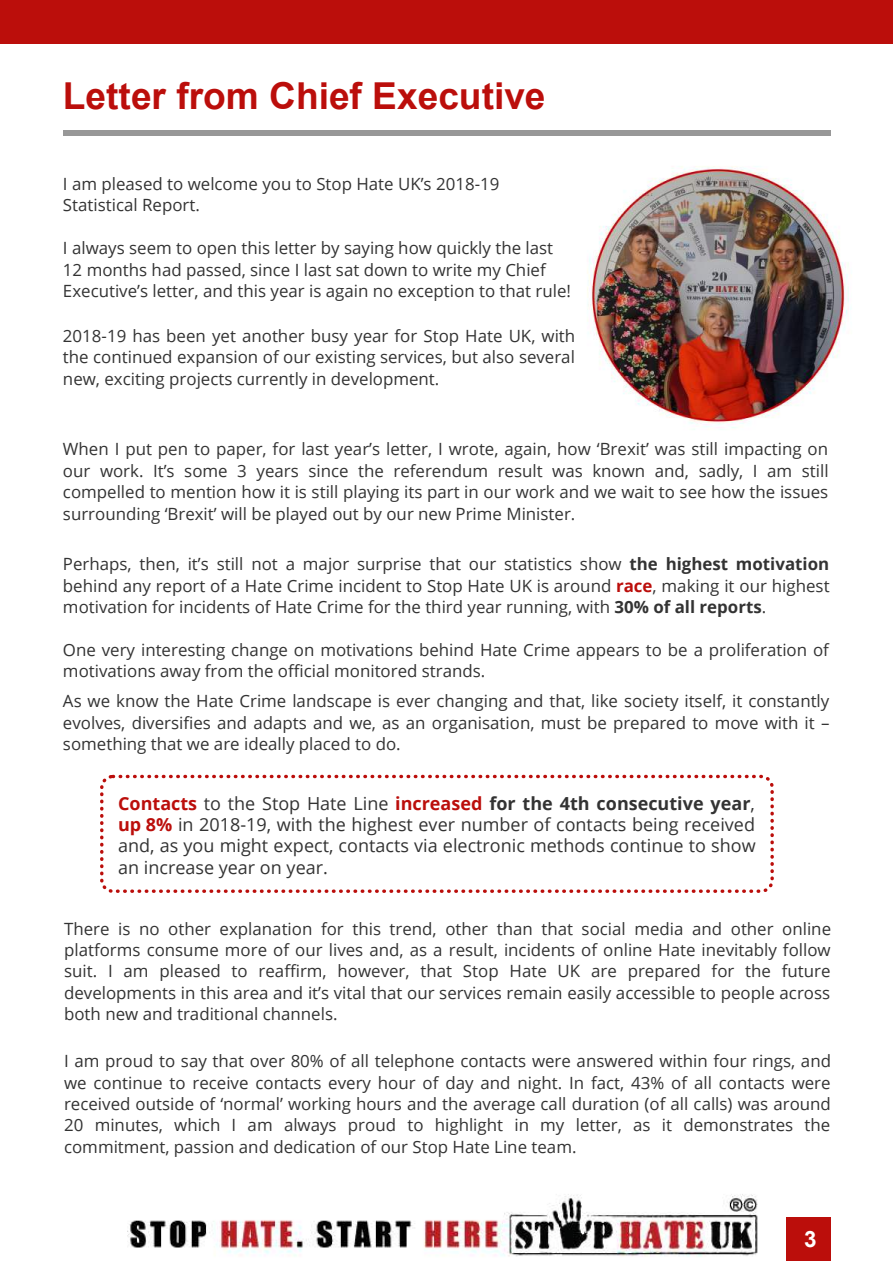
<style>
.page{position:relative;width:893px;height:1262px;background:#fff}
.page>*{position:absolute;margin:0;border:0;box-sizing:border-box;transform-origin:0 0}
.t1{font:700 37.05px "Arial";color:#bb0e0b}
.t2{font:700 22.5px "Arial";color:#fff}
.t3{font:18px/21.3px "Open Sans";color:#333;text-align:justify}
.t4{font:16.8px/21.3px "Open Sans";color:#333;text-align:justify}
.s1{font-weight:700}
.s2{font-weight:700;color:#bb0e0b}
</style>
<div class="page">
<svg style="left:100px;top:774px;width:673px;height:119px"></svg>
<div style="left:63px;top:130px;width:767px;height:6px;background:#989898"></div>
<img style="left:127px;top:1194px;width:631px;height:63px">
<div style="left:0;top:0;width:892px;height:44px;background:#bb0e0b"></div>
<div style="left:786px;top:1216px;width:45px;height:44px;background:#bb0e0b"></div>
<img style="left:587px;top:166px;width:262px;height:264px">
<h1 class="t1" style="left:63px;top:71px;width:484px">Letter from Chief Executive</h1>
<p class="t4" style="left:63px;top:173px;width:438px">I am pleased to welcome you to Stop Hate UK’s 2018-19<br>Statistical Report.</p>
<p class="t4" style="left:63px;top:237px;width:509px;text-align:left">I always seem to open this letter by saying how quickly the last<br>12 months had passed, since I last sat down to write my Chief<br>Executive’s letter, and this year is again no exception to that rule!</p>
<p class="t4" style="left:63px;top:325px;width:514px">2018-19 has been yet another busy year for Stop Hate UK, with the continued expansion of our existing services, but also several new, exciting projects currently in development.</p>
<p class="t4" style="left:63px;top:438px;width:767px">When I put pen to paper, for last year’s letter, I wrote, again, how ‘Brexit’ was still impacting on our work. It’s some 3 years since the referendum result was known and, sadly, I am still compelled to mention how it is still playing its part in our work and we wait to see how the issues surrounding ‘Brexit’ will be played out by our new Prime Minister.</p>
<p class="t4" style="left:63px;top:553px;width:768px">Perhaps, then, it’s still not a major surprise that our statistics show <span class="s1">the highest motivation </span>behind any report of a Hate Crime incident to Stop Hate UK is around <span class="s2">race</span>, making it our highest motivation for incidents of Hate Crime for the third year running, with <span class="s1">30% of all reports</span>.</p>
<p class="t4" style="left:63px;top:638px;width:767px">One very interesting change on motivations behind Hate Crime appears to be a proliferation of motivations away from the official monitored strands.</p>
<p class="t4" style="left:63px;top:690px;width:768px">As we know the Hate Crime landscape is ever changing and that, like society itself, it constantly evolves, diversifies and adapts and we, as an organisation, must be prepared to move with it – something that we are ideally placed to do.</p>
<p class="t3" style="left:118px;top:792px;width:639px"><span class="s2">Contacts</span> to the Stop Hate Line <span class="s2">increased</span> <span class="s1">for the 4th consecutive year</span>, <span class="s2">up 8%</span> in 2018-19, with the highest ever number of contacts being received and, as you might expect, contacts via electronic methods continue to show an increase year on year.</p>
<p class="t4" style="left:64px;top:917px;width:768px">There is no other explanation for this trend, other than that social media and other online platforms consume more of our lives and, as a result, incidents of online Hate inevitably follow suit. I am pleased to reaffirm, however, that Stop Hate UK are prepared for the future developments in this area and it’s vital that our services remain easily accessible to people across both new and traditional channels.</p>
<p class="t4" style="left:64px;top:1050px;width:768px">I am proud to say that over 80% of all telephone contacts were answered within four rings, and we continue to receive contacts every hour of day and night. In fact, 43% of all contacts were received outside of ‘normal’ working hours and the average call duration (of all calls) was around 20 minutes, which I am always proud to highlight in my letter, as it demonstrates the commitment, passion and dedication of our Stop Hate Line team.</p>
<h2 class="t2" style="left:804px;top:1224px;width:14px">3</h2>
</div>
